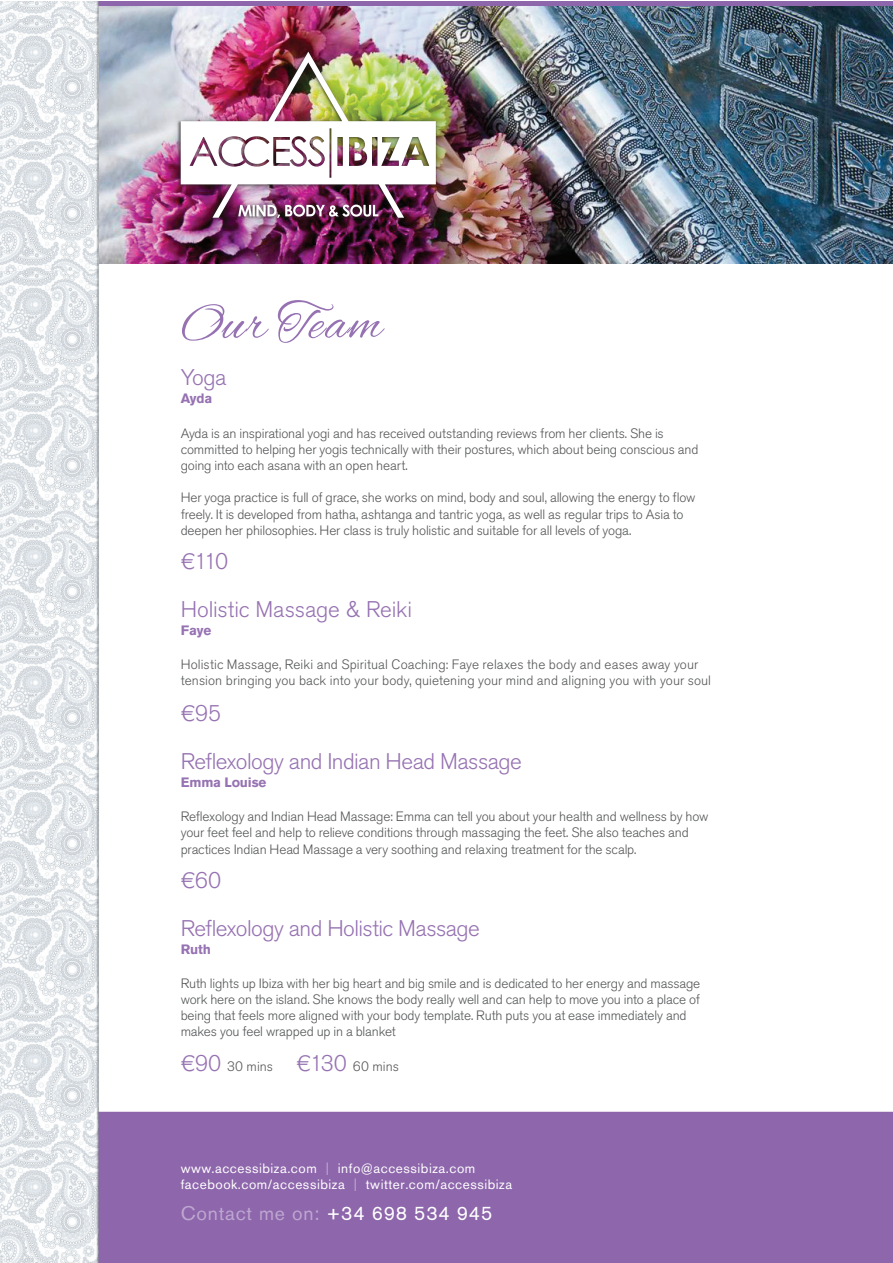
<style>
.page{position:relative;width:893px;height:1263px;background:#fff}
.page>*{position:absolute;margin:0;border:0;box-sizing:border-box;transform-origin:0 0}
.t1{font:52.5px "Alex Brush";letter-spacing:.02em;color:#9672b2}
.t2{font:300 22.5px "Akzidenz Grotesk BQ";letter-spacing:-.025em;color:#9672b2}
.t3{font:300 22.5px/47.7px "Akzidenz Grotesk BQ";letter-spacing:-.005em;color:#9672b2}
.t4{font:19.5px "Akzidenz Grotesk BQ";letter-spacing:.04em;color:#bda7d0}
.t5{font:300 13.5px/16.2px "Akzidenz Grotesk BQ";letter-spacing:-.01em;color:#545557}
.t6{font:13.5px/16.2px "Akzidenz Grotesk BQ";letter-spacing:.04em;color:#fff}
.t7{font:700 13.5px "Akzidenz Grotesk BQ";letter-spacing:-.01em;color:#9672b2}
.s1{font-size:22.5px;color:#9672b2}
.s2{color:#bda7d0}
.s3{color:#fff}
</style>
<div class="page">
<img style="left:0;top:1px;width:892px;height:1262px">
<img style="left:99px;top:6px;width:793px;height:258px">
<div style="left:173px;top:45px;width:271px;height:180px;background:#231f20;opacity:.5"></div>
<img style="left:181px;top:52px;width:255px;height:166px">
<h1 class="t1" style="left:181px;top:298px;width:203px">Our Team</h1>
<h2 class="t2" style="left:181px;top:365px;width:47px">Yoga</h2>
<p class="t7" style="left:181px;top:391px;width:33px">Ayda</p>
<p class="t5" style="left:181px;top:425px;width:519px">Ayda is an inspirational yogi and has received outstanding reviews from her clients. She is committed to helping her yogis technically with their postures, which about being conscious and going into each asana with an open heart.</p>
<p class="t5" style="left:181px;top:490px;width:516px">Her yoga practice is full of grace, she works on mind, body and soul, allowing the energy to flow freely. It is developed from hatha, ashtanga and tantric yoga, as well as regular trips to Asia to deepen her philosophies. Her class is truly holistic and suitable for all levels of yoga.</p>
<h2 class="t3" style="left:181px;top:538px;width:233px">€110<br>Holistic Massage &amp; Reiki</h2>
<p class="t7" style="left:181px;top:622px;width:32px">Faye</p>
<p class="t5" style="left:181px;top:656px;width:532px">Holistic Massage, Reiki and Spiritual Coaching: Faye relaxes the body and eases away your tension bringing you back into your body, quietening your mind and aligning you with your soul</p>
<h2 class="t2" style="left:181px;top:701px;width:42px">€95</h2>
<h2 class="t2" style="left:181px;top:748px;width:343px">Reflexology and Indian Head Massage</h2>
<p class="t7" style="left:181px;top:774px;width:87px">Emma Louise</p>
<p class="t5" style="left:181px;top:809px;width:529px">Reflexology and Indian Head Massage: Emma can tell you about your health and wellness by how your feet feel and help to relieve conditions through massaging the feet. She also teaches and practices Indian Head Massage a very soothing and relaxing treatment for the scalp.</p>
<h2 class="t2" style="left:181px;top:867px;width:42px">€60</h2>
<h2 class="t2" style="left:181px;top:915px;width:301px">Reflexology and Holistic Massage</h2>
<p class="t7" style="left:181px;top:941px;width:32px">Ruth</p>
<p class="t5" style="left:181px;top:975px;width:521px">Ruth lights up Ibiza with her big heart and big smile and is dedicated to her energy and massage work here on the island. She knows the body really well and can help to move you into a place of being that feels more aligned with your body template. Ruth puts you at ease immediately and makes you feel wrapped up in a blanket</p>
<p class="t5" style="left:181px;top:1058px;width:220px"><span class="s1">€90</span> 30 mins <span class="s1">€130</span> 60 mins</p>
<p class="t6" style="left:181px;top:1160px;width:333px">www.accessibiza.com <span class="s2">|</span> info@accessibiza.com facebook.com/accessibiza <span class="s2">|</span> twitter.com/accessibiza</p>
<h3 class="t4" style="left:181px;top:1202px;width:313px">Contact me on: <span class="s3">+34 698 534 945</span></h3>
</div>
